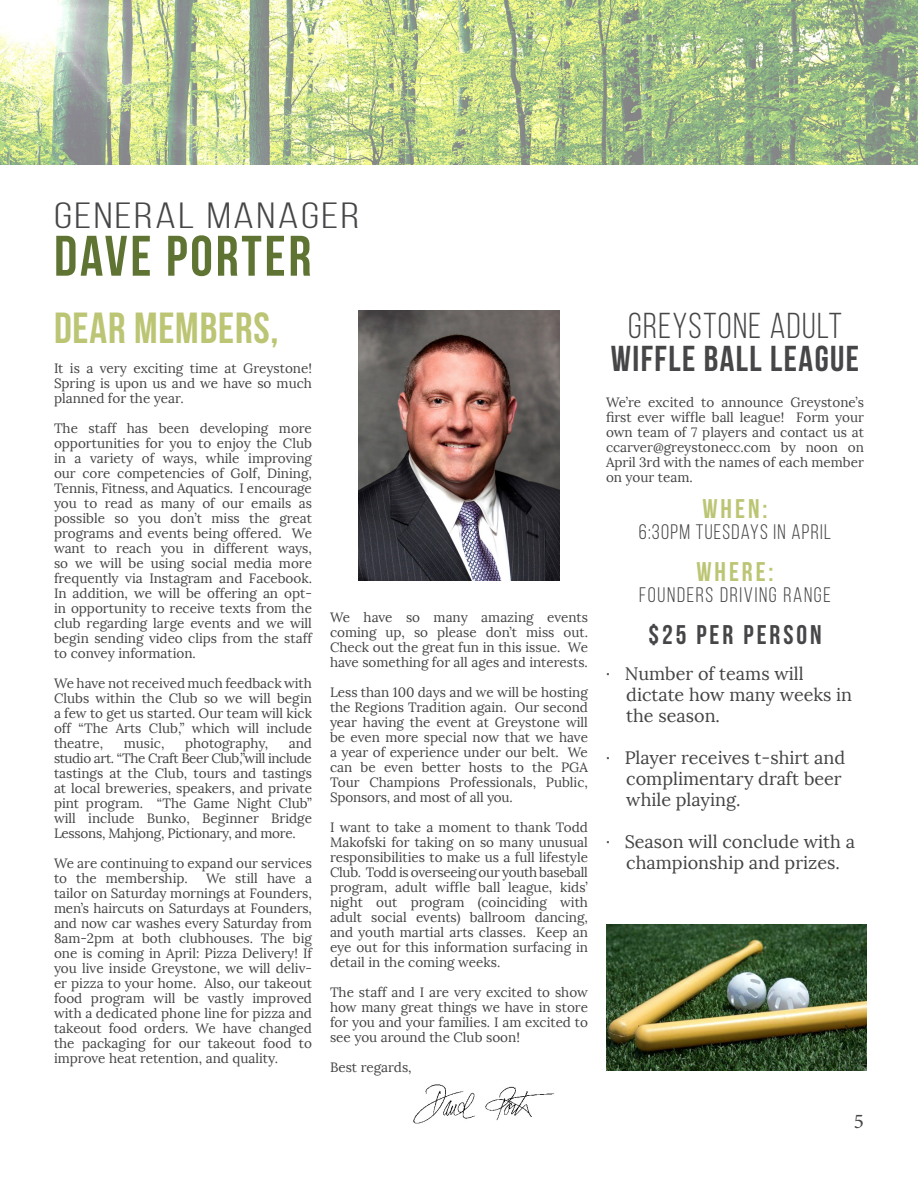
<style>
.page{position:relative;width:918px;height:1188px;background:#fff}
.page>*{position:absolute;margin:0;border:0;box-sizing:border-box;transform-origin:0 0}
.t1{font:57px "Bebas Neue";letter-spacing:.05em;color:#5f7432}
.t2{font:43.5px "Bebas Neue";letter-spacing:.02em;color:#bcc574}
.t3{font:36.45px "Bebas Neue";letter-spacing:.05em;color:#464649;scale:1.32 1}
.t4{font:36px/33px "Bebas Neue";letter-spacing:.04em;color:#464649;text-align:center}
.t5{font:27px "Bebas Neue";letter-spacing:.11em;color:#464649}
.t6{font:27px "Bebas Neue";letter-spacing:.11em;color:#bcc574}
.t7{font:21px "Bebas Neue";letter-spacing:.06em;color:#444}
.t8{font:21px "Bebas Neue";letter-spacing:.08em;color:#444}
.t9{font:21px "Minion Pro";color:#464649}
.t10{font:18px "Lora";color:#444}
.t11{font:13.5px/15px "Lora";color:#444;text-align:justify}
.s1{font-style:inherit}
</style>
<div class="page">
<img style="left:358px;top:311px;width:202px;height:269px">
<img style="left:0;top:0;width:918px;height:165px">
<img style="left:606px;top:924px;width:260px;height:147px">
<img style="left:413px;top:1084px;width:142px;height:40px">
<p class="t3" style="left:54px;top:196px;width:233px">GENERAL MANAGER</p>
<p class="t1" style="left:54px;top:225px;width:259px">DAVE PORTER</p>
<p class="t2" style="left:54px;top:304px;width:226px">DEAR MEMBERS,</p>
<p class="t11" style="left:54px;top:361px;width:260px">It is a very exciting time at Greystone!<br>Spring is upon us and we have so much planned for the year.</p>
<p class="t11" style="left:54px;top:421px;width:260px">The staff has been developing more opportunities for you to enjoy the Club in a variety of ways, while improving our core competencies of Golf, Dining, Tennis, Fitness, and Aquatics. I encourage you to read as many of our emails as possible so you don’t miss the great programs and events being offered. We want to reach you in different ways, so we will be using social media more frequently via Instagram and Facebook.<br>In addition, we will be offering an opt&shy;in opportunity to receive texts from the club regarding large events and we will begin sending video clips from the staff to convey information.</p>
<p class="t11" style="left:54px;top:676px;width:260px">We have not received much feedback with Clubs within the Club so we will begin a few to get us started. Our team will kick off “The Arts Club,” which will include theatre,</p>
<p class="t11" style="left:54px;top:736px;width:260px;text-indent:235px">and studio art. “The Craft Beer Club,”will include tastings at the Club, tours and tastings at local breweries, speakers, and private pint program. “The Game Night Club” will include Bunko, Beginner Bridge Lessons, Mahjong, Pictionary, and more.</p>
<p class="t11" style="left:54px;top:856px;width:259px">We are continuing to expand our services to the membership.</p>
<p class="t11" style="left:124px;top:736px;width:42px">music,</p>
<p class="t11" style="left:185px;top:736px;width:85px">photography,</p>
<p class="t11" style="left:54px;top:871px;width:260px;text-indent:152px">We still have a tailor on Saturday mornings at Founders, men’s haircuts on Saturdays at Founders, and now car washes every Saturday from 8am-2pm at both clubhouses. The big one is coming in April: Pizza Delivery! If you live inside Greystone, we will deliv&shy;er pizza to your home. Also, our takeout food program will be vastly improved with a dedicated phone line for pizza and takeout food orders. We have changed the packaging for our takeout food to improve heat retention, and quality.</p>
<p class="t11" style="left:330px;top:610px;width:260px">We have so many amazing events coming up, so please don’t miss out.<br>Check out the great fun in this issue. We have something for all ages and interests.</p>
<p class="t11" style="left:330px;top:685px;width:260px">Less than 100 days and we will be hosting the Regions Tradition again. Our second year having the event at Greystone will be even more special now that we have a year of experience under our belt. We can be even better hosts to the PGA Tour Champions Professionals, Public, Sponsors, and most of all you.</p>
<p class="t11" style="left:330px;top:820px;width:260px">I want to take a moment to thank Todd Makofski for taking on so many unusual responsibilities to make us a full lifestyle Club. Todd is overseeing our youth baseball program, adult wiffle ball league, kids’ night out program (coinciding with adult social events) ballroom dancing, and youth martial arts classes. Keep an eye out for this information surfacing in detail in the coming weeks.</p>
<p class="t11" style="left:330px;top:985px;width:260px">The staff and I are very excited to show how many great things we have in store for you and your families. I am excited to see you around the Club soon!</p>
<p class="t11" style="left:330px;top:1060px;width:83px">Best regards,</p>
<p class="t4" style="left:611px;top:308px;width:250px"><span class="s1">GREYSTONE ADULT<br></span>WIFFLE BALL LEAGUE</p>
<p class="t11" style="left:606px;top:395px;width:260px">We’re excited to announce Greystone’s first ever wiffle ball league! Form your own team of 7 players and contact us at ccarver@greystonecc.com by noon on April 3rd with the names of each member on your team.</p>
<p class="t6" style="left:702px;top:494px;width:67px">WHEN:</p>
<p class="t7" style="left:639px;top:521px;width:194px">6:30PM TUESDAYS IN APRIL</p>
<p class="t6" style="left:696px;top:557px;width:79px">WHERE:</p>
<p class="t8" style="left:639px;top:584px;width:193px">FOUNDERS DRIVING RANGE</p>
<p class="t5" style="left:648px;top:620px;width:175px">$25 PER PERSON</p>
<p class="t10" style="left:606px;top:663px;width:199px">· Number of teams will</p>
<p class="t10" style="left:626px;top:684px;width:227px">dictate how many weeks in</p>
<p class="t10" style="left:626px;top:705px;width:95px">the season.</p>
<p class="t10" style="left:606px;top:747px;width:241px">· Player receives t-shirt and</p>
<p class="t10" style="left:626px;top:768px;width:217px">complimentary draft beer</p>
<p class="t10" style="left:626px;top:789px;width:116px">while playing.</p>
<p class="t10" style="left:606px;top:831px;width:251px">· Season will conclude with a</p>
<p class="t10" style="left:626px;top:852px;width:215px">championship and prizes.</p>
<h3 class="t9" style="left:854px;top:1107px;width:12px">5</h3>
</div>
